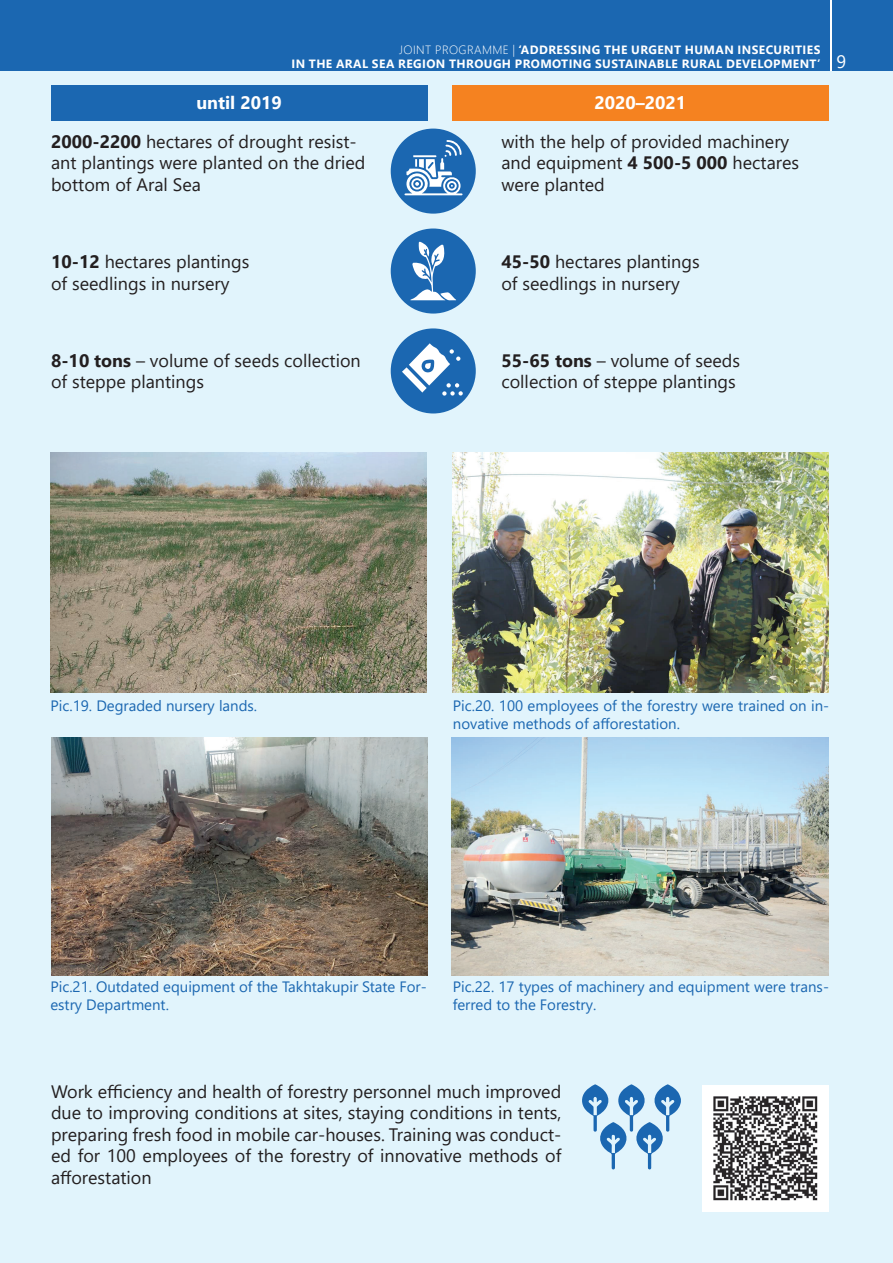
<style>
.page{position:relative;width:893px;height:1263px;background:#fff}
.page>*{position:absolute;margin:0;border:0;box-sizing:border-box;transform-origin:0 0}
.t1{font:18px/21.6px "Segoe UI";color:#231f20}
.t2{font:700 18px "Segoe UI";color:#fff}
.t3{font:15px/18px "Segoe UI";color:#1b67b1}
.t4{font:700 12px/14.4px "Segoe UI";letter-spacing:.035em;color:#fff}
.s1{font-weight:300}
.s2{font-weight:400;font-size:18px}
.s3{font-weight:700}
</style>
<div class="page">
<div style="left:0;top:0;width:829px;height:77px;background:#1b67b1"></div>
<div style="left:832px;top:0;width:61px;height:77px;background:#1b67b1"></div>
<div style="left:0;top:71px;width:893px;height:1192px;background:#e1f4fc"></div>
<div style="left:51px;top:85px;width:376px;height:35px;background:#1b67b1"></div>
<div style="left:452px;top:85px;width:376px;height:35px;background:#f58220"></div>
<img style="left:702px;top:1085px;width:126px;height:126px">
<div style="left:391px;top:228px;width:85px;height:86px;background:#1b67b1;border-radius:50%"></div>
<svg style="left:410px;top:242px;width:46px;height:58px"></svg>
<div style="left:391px;top:328px;width:85px;height:85px;background:#1b67b1;border-radius:50%"></div>
<svg style="left:402px;top:343px;width:61px;height:53px"></svg>
<div style="left:391px;top:129px;width:85px;height:85px;background:#1b67b1;border-radius:50%"></div>
<svg style="left:405px;top:140px;width:57px;height:55px"></svg>
<svg style="left:582px;top:1084px;width:99px;height:85px"></svg>
<img style="left:51px;top:453px;width:376px;height:240px">
<img style="left:452px;top:453px;width:377px;height:240px">
<img style="left:452px;top:737px;width:377px;height:238px">
<img style="left:51px;top:737px;width:377px;height:238px">
<p class="t4" style="left:291px;top:41px;width:556px;text-indent:108px"><span class="s1">JOINT PROGRAMME |</span> ‘ADDRESSING THE URGENT HUMAN INSECURITIES<br>IN THE ARAL SEA REGION THROUGH PROMOTING SUSTAINABLE RURAL DEVELOPMENT’ <span class="s2">9</span></p>
<p class="t2" style="left:196px;top:86px;width:87px">until 2019</p>
<p class="t2" style="left:594px;top:86px;width:93px">2020–2021</p>
<p class="t1" style="left:51px;top:129px;width:316px"><span class="s3">2000-2200</span> hectares of drought resist&shy;ant plantings were planted on the dried bottom of Aral Sea</p>
<p class="t1" style="left:501px;top:129px;width:299px">with the help of provided machinery and equipment <span class="s3">4 500-5 000</span> hectares were planted</p>
<p class="t1" style="left:51px;top:249px;width:200px"><span class="s3">10-12</span> hectares plantings of seedlings in nursery</p>
<p class="t1" style="left:501px;top:249px;width:200px"><span class="s3">45-50</span> hectares plantings of seedlings in nursery</p>
<p class="t1" style="left:51px;top:348px;width:311px"><span class="s3">8-10 tons</span> – volume of seeds collection of steppe plantings</p>
<p class="t1" style="left:501px;top:348px;width:240px"><span class="s3">55-65 tons</span> – volume of seeds collection of steppe plantings</p>
<p class="t3" style="left:51px;top:695px;width:208px">Pic.19. Degraded nursery lands.</p>
<p class="t3" style="left:453px;top:695px;width:378px">Pic.20. 100 employees of the forestry were trained on in&shy;novative methods of afforestation.</p>
<p class="t3" style="left:50px;top:977px;width:378px">Pic.21. Outdated equipment of the Takhtakupir State For&shy;estry Department.</p>
<p class="t3" style="left:453px;top:977px;width:378px">Pic.22. 17 types of machinery and equipment were trans&shy;ferred to the Forestry.</p>
<p class="t1" style="left:51px;top:1079px;width:512px;text-align:justify">Work efficiency and health of forestry personnel much improved due to improving conditions at sites, staying conditions in tents, preparing fresh food in mobile car-houses. Training was conduct&shy;ed for 100 employees of the forestry of innovative methods of afforestation</p>
</div>
